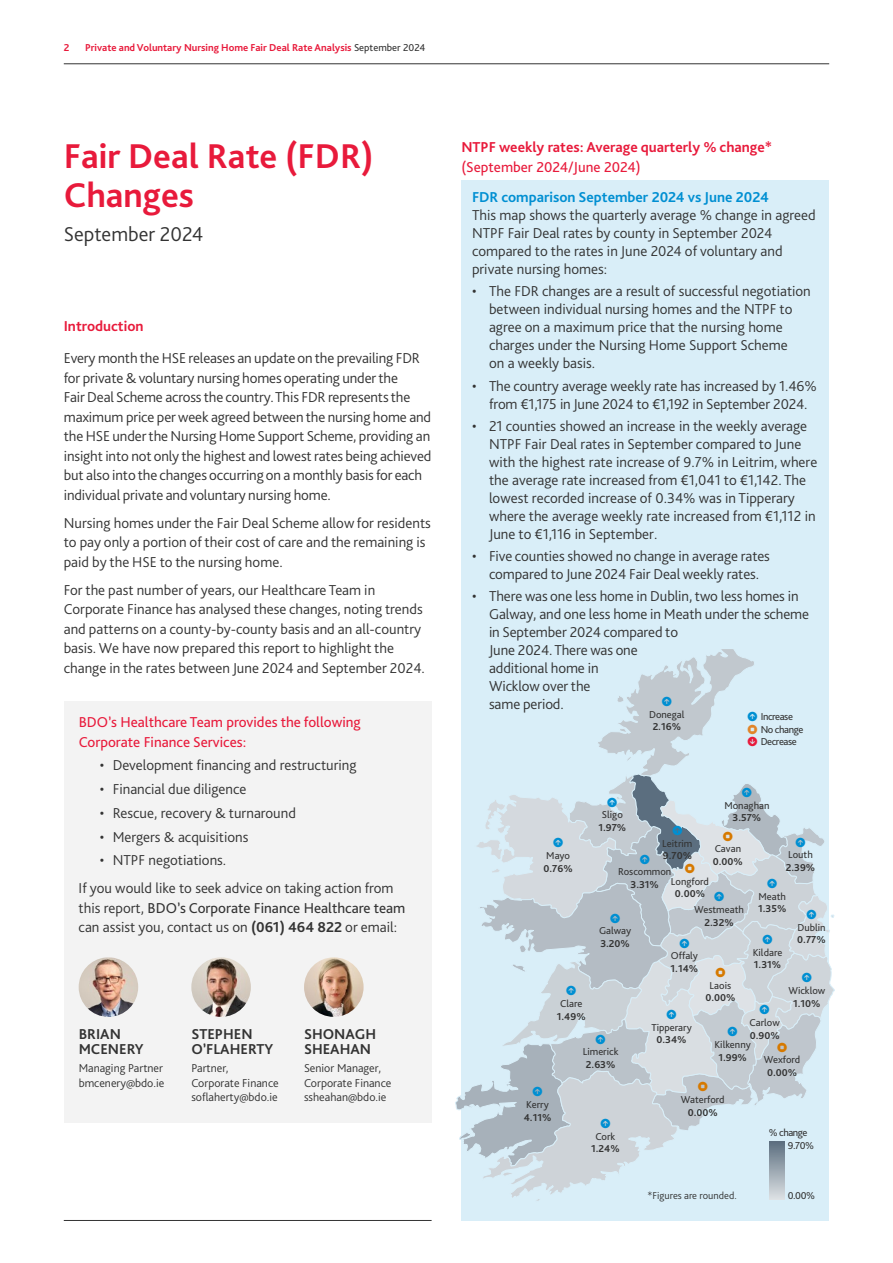
<style>
.page{position:relative;width:893px;height:1263px;background:#fff}
.page>*{position:absolute;margin:0;border:0;box-sizing:border-box;transform-origin:0 0}
.t1{font:700 36px "Bliss Pro";color:#e81a3b}
.t2{font:300 21px "Bliss Pro";color:#333}
.t3{font:300 15px/18px "Bliss Pro";color:#333}
.t4{font:15px/19.5px "Bliss Pro";color:#e81a3b}
.t5{font:700 15px "Bliss Pro";color:#e81a3b}
.t6{font:700 15px/15px "Bliss Pro";color:#333}
.t7{font:700 15px "Bliss Pro";color:#008fd2}
.t8{font:300 12px/14.4px "Bliss Pro";color:#333}
.t9{font:10.5px/12.6px "Bliss Pro";color:#333}
.t10{font:700 10.5px "Bliss Pro";color:#333}
.t11{font:700 10.5px "Bliss Pro";color:#e81a3b}
.t12{font:10.5px/12.6px "Bliss Pro";letter-spacing:-.04em;color:#333}
.t13{font:300 10.5px "Bliss Pro";color:#333}
.s1{font-weight:400;color:#333}
.s2{font-weight:400}
.s3{font-weight:700}
</style>
<div class="page">
<hr style="left:64px;top:63px;width:765px;height:1px;background:#333">
<hr style="left:64px;top:1220px;width:368px;height:1px;background:#333">
<div style="left:461px;top:180px;width:368px;height:1040px;background:#d9eef8"></div>
<div style="left:64px;top:701px;width:368px;height:421px;background:#f3f3f3"></div>
<img style="left:79px;top:957px;width:59px;height:60px">
<img style="left:191px;top:957px;width:60px;height:60px;border-radius:30px">
<img style="left:304px;top:957px;width:60px;height:60px;border-radius:30px">
<svg style="left:455px;top:649px;width:380px;height:552px"></svg>
<p class="t11" style="left:64px;top:40px;width:7px">2</p>
<p class="t11" style="left:85px;top:40px;width:342px">Private and Voluntary Nursing Home Fair Deal Rate Analysis <span class="s1">September 2024</span></p>
<h1 class="t1" style="left:64px;top:134px;width:311px">Fair Deal Rate (FDR)</h1>
<h1 class="t1" style="left:64px;top:173px;width:132px">Changes</h1>
<h2 class="t2" style="left:64px;top:221px;width:141px">September 2024</h2>
<p class="t5" style="left:64px;top:317px;width:81px">Introduction</p>
<p class="t3" style="left:64px;top:348px;width:369px;line-height:19.5px">Every month the HSE releases an update on the prevailing FDR for private &amp;voluntary nursing homes operating underthe<br>Fair Deal Scheme across the country. This FDR represents the maximum price per week agreed between the nursing home and the HSE underthe Nursing Home Support Scheme, providing an insight into not only the highest and lowest rates being achieved but also into the changes occurring on a monthly basis for each individual private and voluntary nursing home.</p>
<p class="t3" style="left:64px;top:513px;width:369px;line-height:19.5px">Nursing homes under the Fair Deal Scheme allow for residents to pay only a portion of their cost of care and the remaining is paid by the HSE to the nursing home.</p>
<p class="t3" style="left:64px;top:580px;width:363px;line-height:19.5px">For the past number of years, our Healthcare Team in Corporate Finance has analysed these changes, noting trends and patterns on a county-by-county basis and an all-country basis. We have now prepared this report to highlight the change in the rates between June 2024 and September 2024.</p>
<p class="t4" style="left:79px;top:712px;width:284px">BDO’s Healthcare Team provides the following<br>Corporate Finance Services:</p>
<p class="t3" style="left:100px;top:756px;width:258px">• Development financing and restructuring</p>
<p class="t3" style="left:100px;top:780px;width:148px">• Financial due diligence</p>
<p class="t3" style="left:100px;top:803px;width:198px">• Rescue, recovery &amp; turnaround</p>
<p class="t3" style="left:100px;top:827px;width:150px">• Mergers &amp; acquisitions</p>
<p class="t3" style="left:79px;top:846px;width:316px;line-height:28px;text-indent:21px">• NTPF negotiations.<br>If you would like to seek advice on taking action from</p>
<p class="t3" style="left:79px;top:898px;width:328px;line-height:19.5px">this report, <span class="s2">BDO’s Corporate Finance Healthcare team </span>can assist you, contact us on <span class="s3">(061) 464 822</span> or email:</p>
<p class="t6" style="left:79px;top:1026px;width:67px">BRIAN<br>MCENERY</p>
<p class="t8" style="left:79px;top:1061px;width:87px">Managing Partner bmcenery@bdo.ie</p>
<p class="t6" style="left:191px;top:1026px;width:84px">STEPHEN<br>O’FLAHERTY</p>
<p class="t8" style="left:191px;top:1061px;width:89px">Partner,<br>Corporate Finance soflaherty@bdo.ie</p>
<p class="t6" style="left:304px;top:1026px;width:74px">SHONAGH<br>SHEAHAN</p>
<p class="t8" style="left:304px;top:1061px;width:89px">Senior Manager,<br>Corporate Finance ssheahan@bdo.ie</p>
<p class="t5" style="left:461px;top:138px;width:312px">NTPF weekly rates: Average quarterly % change*</p>
<p class="t4" style="left:461px;top:156px;width:181px">(September 2024/June 2024)</p>
<p class="t7" style="left:472px;top:188px;width:298px">FDR comparison September 2024 vs June 2024</p>
<p class="t3" style="left:472px;top:206px;width:345px">This map shows the quarterly average % change in agreed NTPF Fair Deal rates by county in September 2024 compared to the rates in June 2024 of voluntary and private nursing homes:</p>
<p class="t3" style="left:489px;top:282px;width:323px;text-indent:-17px">• The FDR changes are a result of successful negotiation between individual nursing homes and the NTPF to agree on a maximum price that the nursing home charges under the Nursing Home Support Scheme<br>on a weekly basis.</p>
<p class="t3" style="left:472px;top:376px;width:346px;text-align:center">• The country average weekly rate has increased by 1.46% from €1,175 in June 2024 to €1,192 in September 2024.</p>
<p class="t3" style="left:489px;top:416px;width:330px;text-indent:-17px">• 21 counties showed an increase in the weekly average NTPF Fair Deal rates in September compared to June with the highest rate increase of 9.7% in Leitrim, where the average rate increased from €1,041 to €1,142. The lowest recorded increase of 0.34% was in Tipperary where the average weekly rate increased from €1,112 in June to €1,116 in September.</p>
<p class="t3" style="left:472px;top:547px;width:299px;text-align:center">• Five counties showed no change in average rates compared to June 2024 Fair Deal weekly rates.</p>
<p class="t3" style="left:489px;top:587px;width:322px;text-indent:-17px">• There was one less home in Dublin, two less homes in<br>Galway, and one less home in Meath under the scheme in September 2024 compared to<br>June 2024. There was one<br>additional home in<br>Wicklow over the<br>same period.</p>
<p class="t9" style="left:649px;top:708px;width:37px">Donegal</p>
<p class="t10" style="left:653px;top:720px;width:30px">2.16%</p>
<p class="t12" style="left:761px;top:710px;width:44px">Increase<br>No change<br>Decrease</p>
<p class="t9" style="left:546px;top:849px;width:25px">Mayo</p>
<p class="t10" style="left:544px;top:862px;width:31px">0.76%</p>
<p class="t9" style="left:602px;top:808px;width:22px">Sligo</p>
<p class="t10" style="left:598px;top:821px;width:29px">1.97%</p>
<p class="t9" style="left:724px;top:799px;width:47px">Monaghan</p>
<p class="t10" style="left:733px;top:811px;width:30px">3.57%</p>
<p class="t9" style="left:662px;top:837px;width:32px">Leitrim</p>
<p class="t10" style="left:663px;top:849px;width:31px">9.70%</p>
<p class="t9" style="left:715px;top:842px;width:28px">Cavan</p>
<p class="t10" style="left:713px;top:855px;width:32px">0.00%</p>
<p class="t9" style="left:618px;top:865px;width:55px">Roscommon</p>
<p class="t10" style="left:630px;top:878px;width:30px">3.31%</p>
<p class="t9" style="left:671px;top:874px;width:40px">Longford</p>
<p class="t10" style="left:675px;top:887px;width:32px">0.00%</p>
<p class="t9" style="left:599px;top:924px;width:34px">Galway</p>
<p class="t10" style="left:600px;top:937px;width:31px">3.20%</p>
<p class="t9" style="left:694px;top:903px;width:51px">Westmeath</p>
<p class="t10" style="left:704px;top:916px;width:31px">2.32%</p>
<p class="t9" style="left:671px;top:949px;width:29px">Offaly</p>
<p class="t10" style="left:671px;top:962px;width:29px">1.14%</p>
<p class="t9" style="left:788px;top:848px;width:26px">Louth</p>
<p class="t10" style="left:786px;top:861px;width:31px">2.39%</p>
<p class="t9" style="left:758px;top:890px;width:29px">Meath</p>
<p class="t10" style="left:758px;top:902px;width:30px">1.35%</p>
<p class="t9" style="left:753px;top:946px;width:31px">Kildare</p>
<p class="t10" style="left:754px;top:958px;width:29px">1.31%</p>
<p class="t9" style="left:797px;top:920px;width:30px">Dublin</p>
<p class="t10" style="left:797px;top:933px;width:30px">0.77%</p>
<p class="t9" style="left:560px;top:997px;width:24px">Clare</p>
<p class="t10" style="left:557px;top:1009px;width:30px">1.49%</p>
<p class="t9" style="left:526px;top:1098px;width:24px">Kerry</p>
<p class="t10" style="left:524px;top:1110px;width:29px">4.11%</p>
<p class="t9" style="left:583px;top:1045px;width:37px">Limerick</p>
<p class="t10" style="left:586px;top:1058px;width:31px">2.63%</p>
<p class="t9" style="left:595px;top:1130px;width:22px">Cork</p>
<p class="t10" style="left:591px;top:1142px;width:30px">1.24%</p>
<p class="t9" style="left:651px;top:1021px;width:42px">Tipperary</p>
<p class="t10" style="left:656px;top:1033px;width:32px">0.34%</p>
<p class="t9" style="left:710px;top:978px;width:23px">Laois</p>
<p class="t10" style="left:705px;top:991px;width:32px">0.00%</p>
<p class="t9" style="left:788px;top:984px;width:38px">Wicklow</p>
<p class="t10" style="left:793px;top:996px;width:29px">1.10%</p>
<p class="t9" style="left:749px;top:1016px;width:32px">Carlow</p>
<p class="t10" style="left:750px;top:1028px;width:31px">0.90%</p>
<p class="t9" style="left:714px;top:1038px;width:38px">Kilkenny</p>
<p class="t10" style="left:718px;top:1050px;width:30px">1.99%</p>
<p class="t9" style="left:764px;top:1053px;width:38px">Wexford</p>
<p class="t10" style="left:767px;top:1066px;width:32px">0.00%</p>
<p class="t9" style="left:681px;top:1093px;width:45px">Waterford</p>
<p class="t10" style="left:688px;top:1105px;width:32px">0.00%</p>
<p class="t13" style="left:647px;top:1189px;width:91px">*Figures are rounded.</p>
<p class="t9" style="left:788px;top:1126px;width:28px;text-indent:-19px">% change<br>9.70%</p>
<p class="t9" style="left:788px;top:1189px;width:29px">0.00%</p>
</div>
